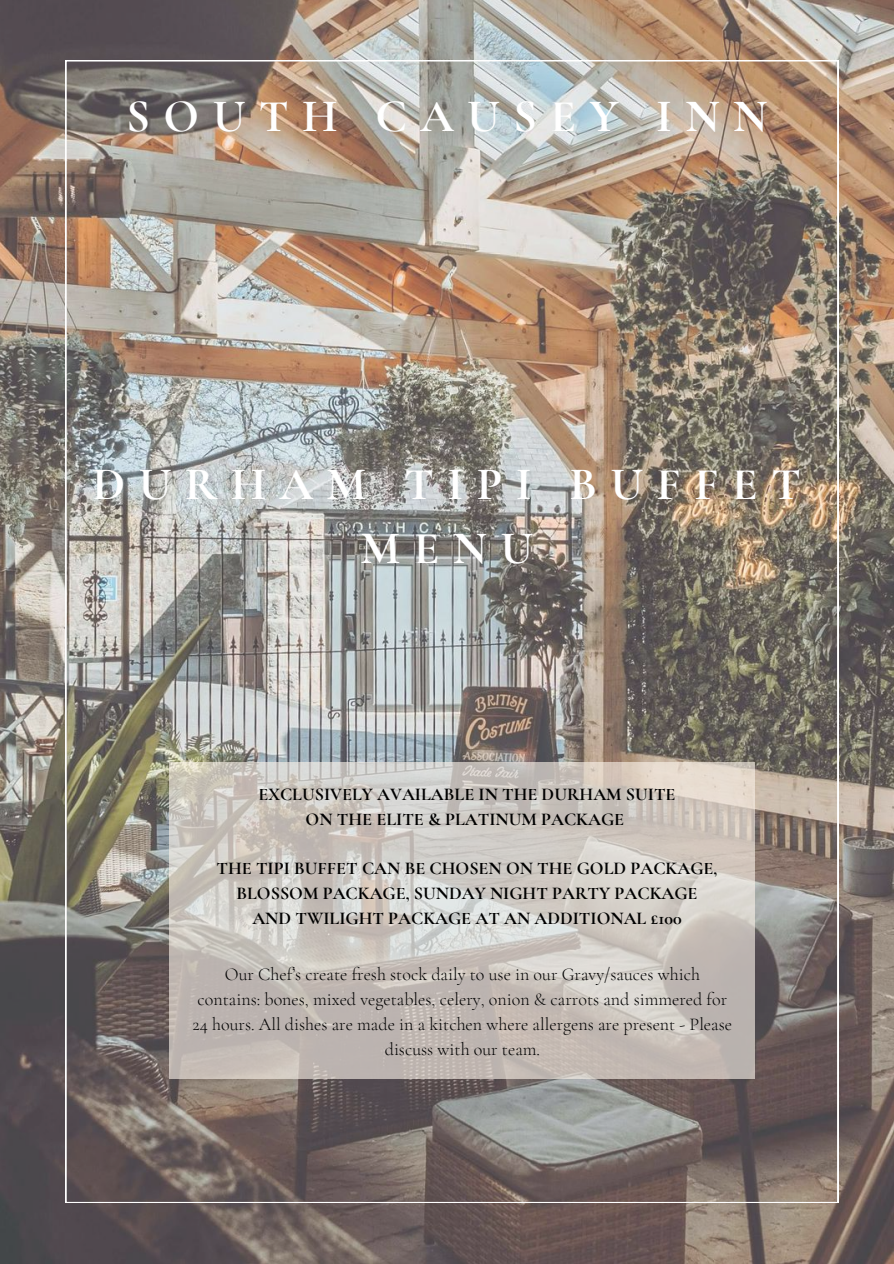
<style>
.page{position:relative;width:894px;height:1264px;background:#fff}
.page>*{position:absolute;margin:0;border:0;box-sizing:border-box;transform-origin:0 0}
.t1{font:700 46.5px/64.2px "Cormorant Garamond";letter-spacing:.29em;color:#fff;text-align:center}
.t2{font:300 18px/24.8px "Cormorant Garamond";color:#000;text-align:center}
.t3{font:700 18px/24.8px "Cormorant Garamond";color:#000;text-align:center}
</style>
<div class="page">
<img style="left:0;top:0;width:893px;height:1263px">
<img style="left:66px;top:60px;width:771px;height:1142px">
<svg style="left:169px;top:762px;width:585px;height:316px;background:#cac4be"></svg>
<h1 class="t1" style="left:126px;top:84px;width:642px">SOUTH CAUSEY INN</h1>
<h1 class="t1" style="left:93px;top:452px;width:709px">DURHAM TIPI BUFFET<br>MENU</h1>
<p class="t3" style="left:258px;top:782px;width:418px">EXCLUSIVELY AVAILABLE IN THE DURHAM SUITE<br>ON THE ELITE &amp; PLATINUM PACKAGE</p>
<p class="t3" style="left:216px;top:856px;width:502px">THE TIPI BUFFET CAN BE CHOSEN ON THE GOLD PACKAGE,<br>BLOSSOM PACKAGE, SUNDAY NIGHT PARTY PACKAGE<br>AND TWILIGHT PACKAGE AT AN ADDITIONAL £100</p>
<p class="t2" style="left:192px;top:962px;width:541px">Our Chef’s create fresh stock daily to use in our Gravy/sauces which contains: bones, mixed vegetables, celery, onion &amp; carrots and simmered for 24 hours. All dishes are made in a kitchen where allergens are present - Please discuss with our team.</p>
</div>
